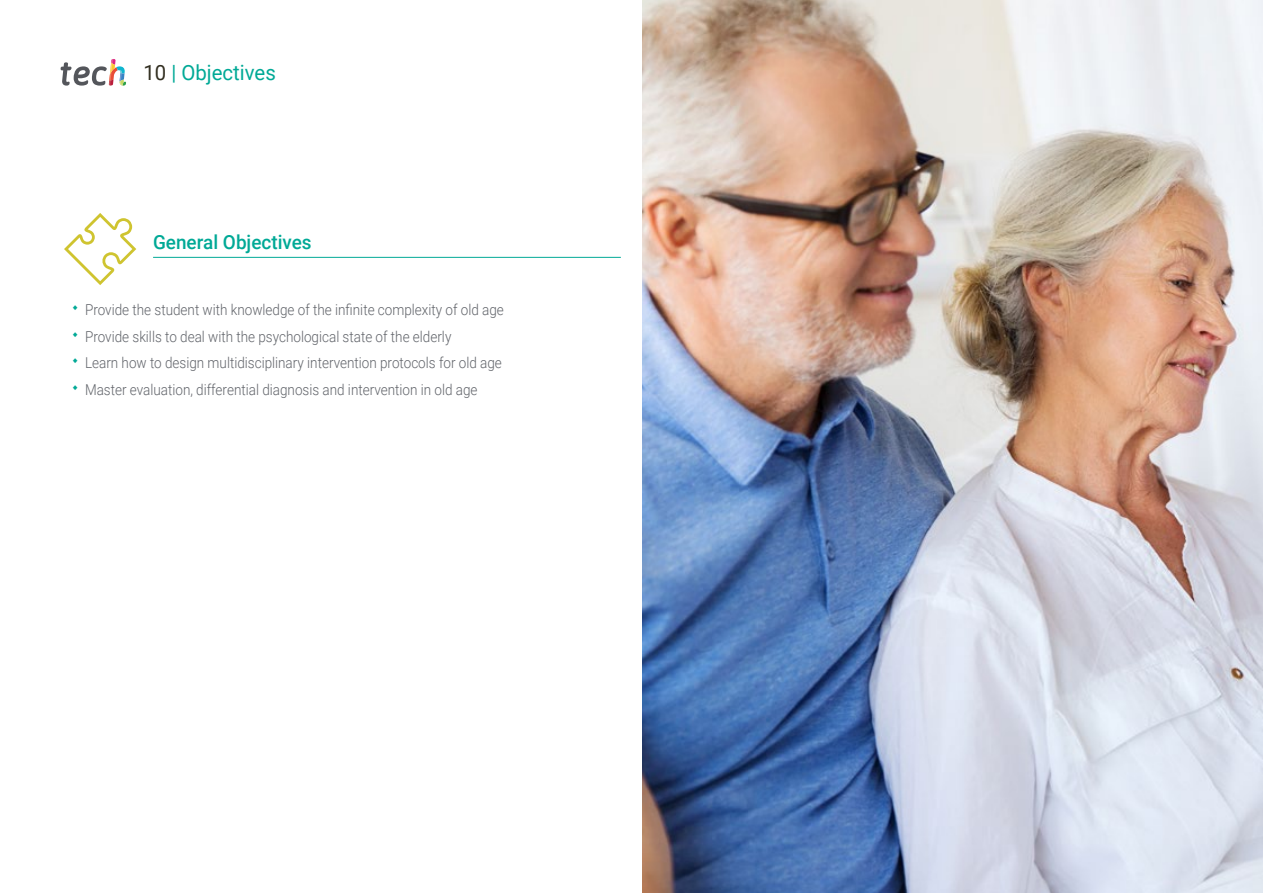
<style>
.page{position:relative;width:1263px;height:893px;background:#fff}
.page>*{position:absolute;margin:0;border:0;box-sizing:border-box;transform-origin:0 0}
.t1{font:21px "Roboto";color:#00a996}
.t2{font:500 19.5px "Roboto";color:#00a996}
.t3{font:300 15px/26.7px "Roboto";color:#61646a;scale:.9 1}
.s1{color:#312e20}
</style>
<div class="page">
<img style="left:642px;top:0;width:621px;height:893px">
<hr style="left:153px;top:257px;width:468px;height:1px;background:#00a996">
<svg style="left:64px;top:213px;width:72px;height:72px"></svg>
<svg style="left:61px;top:59px;width:65px;height:27px"></svg>
<h1 class="t1" style="left:144px;top:57px;width:134px"><span class="s1">10</span> | Objectives</h1>
<h2 class="t2" style="left:153px;top:228px;width:160px">General Objectives</h2>
<p class="t3" style="left:85px;top:296px;width:467px">Provide the student with knowledge of the infinite complexity of old age Provide skills to deal with the psychological state of the elderly<br>Learn how to design multidisciplinary intervention protocols for old age Master evaluation, differential diagnosis and intervention in old age</p>
</div>
